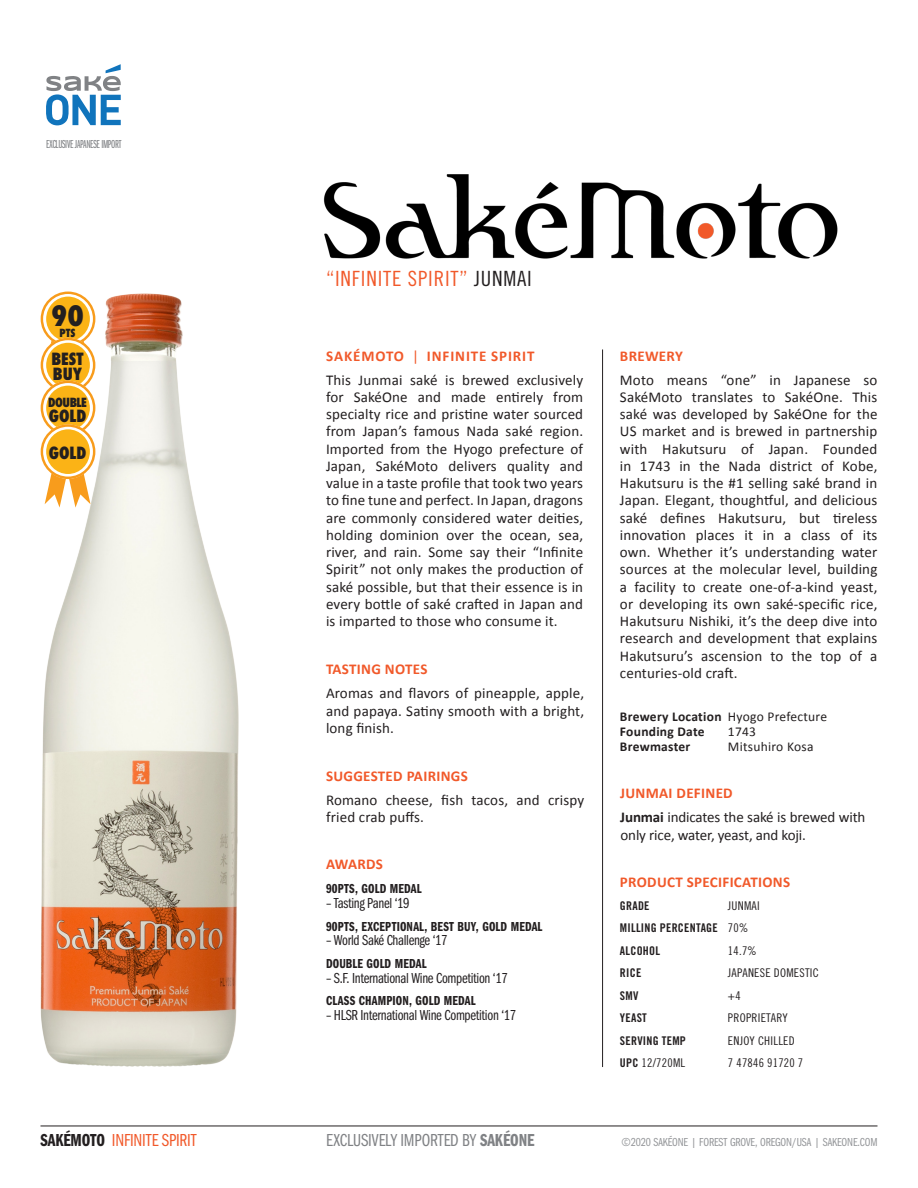
<style>
.page{position:relative;width:918px;height:1188px;background:#fff}
.page>*{position:absolute;margin:0;border:0;box-sizing:border-box;transform-origin:0 0}
.t1{font:800 condensed 27.3px "Futura";color:#231f20}
.t2{font:21px "Trade Gothic Cond Eighteen";letter-spacing:.04em;color:#f1592a}
.t3{font:18px "Franklin Gothic URW Com Boo";letter-spacing:-.01em;color:#808285}
.t4{font:18px "Franklin Gothic URW Com Boo";letter-spacing:-.01em;color:#f1592a}
.t5{font:800 condensed 16.35px "Futura";color:#231f20}
.t6{font:15px/17.2px "Calibri";letter-spacing:.01em;color:#231f20;text-align:justify}
.t7{font:15px "Franklin Gothic URW Com Boo";letter-spacing:-.02em;color:#231f20}
.t8{font:700 15px "Calibri";letter-spacing:.02em;color:#f1592a}
.t9{font:15px/17.2px "Calibri";letter-spacing:-.01em;color:#231f20}
.t10{font:700 15px "Calibri";letter-spacing:.06em;color:#f1592a}
.t11{font:13.5px "Franklin Gothic URW Com Dem";letter-spacing:.01em;color:#231f20}
.t12{font:700 13.5px/15px "Calibri";letter-spacing:.02em;color:#231f20}
.t13{font:13.5px "Calibri";letter-spacing:.02em;color:#231f20}
.t14{font:800 condensed 12.3px "Futura";letter-spacing:-.04em;color:#231f20}
.t15{font:12px "Trade Gothic Cond Eighteen";letter-spacing:.02em;color:#231f20}
.t16{font:12px "Trade Gothic Bold Cond Twenty";letter-spacing:.02em;color:#231f20}
.t17{font:12px "Franklin Gothic URW Com Boo";letter-spacing:-.01em;color:#939598}
.t18{font:12px "Franklin Gothic URW Ext Com D Boo";letter-spacing:-.03em;color:#808285}
.t19{font:800 condensed 10.95px "Futura";color:#231f20}
.s1{font-family:"Franklin Gothic URW Com Dem";color:#231f20}
.s2{color:#231f20}
.s3{font-weight:400}
.s4{font-weight:700}
.s5{font-family:"Trade Gothic Cond Eighteen"}
.s6{font-family:"Trade Gothic Bold Cond Twenty"}
.s7{font-family:"Franklin Gothic URW Com Dem"}
</style>
<div class="page">
<img style="left:323px;top:174px;width:515px;height:85px">
<img style="left:40px;top:294px;width:199px;height:773px">
<hr style="left:602px;top:349px;width:1px;height:718px;background:#231f20">
<div style="left:41px;top:292px;width:54px;height:54px;border:2px solid #f89c1c;border-radius:50%"></div>
<div style="left:41px;top:338px;width:54px;height:54px;border:2px solid #f89c1c;border-radius:50%"></div>
<div style="left:41px;top:381px;width:54px;height:54px;border:2px solid #f89c1c;border-radius:50%"></div>
<svg style="left:45px;top:295px;width:46px;height:213px"></svg>
<div style="left:44px;top:427px;width:48px;height:49px;background:#fbb316;border-radius:50%"></div>
<div style="left:41px;top:424px;width:54px;height:55px;border:5px solid #fff;border-radius:50%"></div>
<div style="left:41px;top:424px;width:54px;height:55px;border:2px solid #f89c1c;border-radius:50%"></div>
<hr style="left:40px;top:1126px;width:838px;height:1px;background:#231f20">
<svg style="left:46px;top:64px;width:75px;height:61px"></svg>
<p class="t18" style="left:46px;top:137px;width:77px">EXCLUSIVE JAPANESE IMPORT</p>
<p class="t1" style="left:51px;top:298px;width:34px">90</p>
<p class="t19" style="left:60px;top:326px;width:18px">PTS</p>
<p class="t5" style="left:51px;top:348px;width:34px">BEST</p>
<p class="t5" style="left:53px;top:363px;width:31px">BUY</p>
<p class="t14" style="left:48px;top:394px;width:40px">DOUBLE</p>
<p class="t5" style="left:49px;top:405px;width:39px">GOLD</p>
<p class="t5" style="left:49px;top:442px;width:39px">GOLD</p>
<p class="t4" style="left:40px;top:1130px;width:158px"><span class="s1">SAKÉMOTO</span> INFINITE SPIRIT</p>
<p class="t2" style="left:326px;top:266px;width:207px">“INFINITE SPIRIT” <span class="s2">JUNMAI</span></p>
<p class="t10" style="left:326px;top:345px;width:210px">SAKÉMOTO <span class="s3">|</span> INFINITE SPIRIT</p>
<p class="t6" style="left:326px;top:371px;width:259px">This Junmai saké is brewed exclusively for SakéOne and made entirely from specialty rice and pristine water sourced from Japan’s famous Nada saké region.<br>Imported from the Hyogo prefecture of Japan, SakéMoto delivers quality and value in a taste profile that took two years to fine tune and perfect. In Japan, dragons are commonly considered water deities, holding dominion over the ocean, sea, river, and rain. Some say their “Infinite Spirit” not only makes the production of saké possible, but that their essence is in every bottle of saké crafted in Japan and is imparted to those who consume it.</p>
<p class="t8" style="left:620px;top:345px;width:64px">BREWERY</p>
<p class="t6" style="left:620px;top:371px;width:259px">Moto means “one” in Japanese so SakéMoto translates to SakéOne. This saké was developed by SakéOne for the US market and is brewed in partnership with Hakutsuru of Japan. Founded in 1743 in the Nada district of Kobe, Hakutsuru is the #1 selling saké brand in Japan. Elegant, thoughtful, and delicious saké defines Hakutsuru, but tireless innovation places it in a class of its own. Whether it’s understanding water sources at the molecular level, building a facility to create one-of-a-kind yeast, or developing its own saké-specific rice, Hakutsuru Nishiki, it’s the deep dive into research and development that explains Hakutsuru’s ascension to the top of a</p>
<p class="t8" style="left:326px;top:659px;width:103px">TASTING NOTES</p>
<p class="t6" style="left:620px;top:664px;width:119px">centuries-old craft.</p>
<p class="t6" style="left:326px;top:684px;width:260px">Aromas and flavors of pineapple, apple, and papaya. Satiny smooth with a bright, long finish.</p>
<p class="t12" style="left:620px;top:708px;width:209px">Brewery Location <span class="s3">Hyogo Prefecture<br></span>Founding Date</p>
<p class="t13" style="left:728px;top:722px;width:30px">1743</p>
<p class="t8" style="left:326px;top:765px;width:143px">SUGGESTED PAIRINGS</p>
<p class="t6" style="left:326px;top:791px;width:260px">Romano cheese, fish tacos, and crispy fried crab puffs.</p>
<p class="t8" style="left:326px;top:853px;width:58px">AWARDS</p>
<p class="t11" style="left:326px;top:881px;width:97px">90PTS, GOLD MEDAL</p>
<p class="t7" style="left:326px;top:895px;width:85px">– Tasting Panel ‘19</p>
<p class="t11" style="left:326px;top:919px;width:218px">90PTS, EXCEPTIONAL, BEST BUY, GOLD MEDAL</p>
<p class="t7" style="left:326px;top:932px;width:123px">– World Saké Challenge ‘17</p>
<p class="t11" style="left:326px;top:956px;width:102px">DOUBLE GOLD MEDAL</p>
<p class="t7" style="left:326px;top:969px;width:183px">– S.F. International Wine Competition ‘17</p>
<p class="t11" style="left:326px;top:993px;width:151px">CLASS CHAMPION, GOLD MEDAL</p>
<p class="t7" style="left:326px;top:1007px;width:192px">– HLSR International Wine Competition ‘17</p>
<p class="t12" style="left:620px;top:738px;width:72px">Brewmaster</p>
<p class="t13" style="left:728px;top:737px;width:87px">Mitsuhiro Kosa</p>
<p class="t8" style="left:620px;top:783px;width:114px">JUNMAI DEFINED</p>
<p class="t9" style="left:620px;top:808px;width:247px"><span class="s4">Junmai</span> indicates the saké is brewed with only rice, water, yeast, and koji.</p>
<p class="t8" style="left:620px;top:871px;width:172px">PRODUCT SPECIFICATIONS</p>
<p class="t16" style="left:620px;top:898px;width:31px">GRADE</p>
<p class="t15" style="left:728px;top:898px;width:33px">JUNMAI</p>
<p class="t16" style="left:620px;top:920px;width:130px">MILLING PERCENTAGE <span class="s5">70%</span></p>
<p class="t16" style="left:620px;top:943px;width:42px">ALCOHOL</p>
<p class="t15" style="left:728px;top:943px;width:30px">14.7%</p>
<p class="t16" style="left:620px;top:965px;width:23px">RICE</p>
<p class="t15" style="left:728px;top:966px;width:92px">JAPANESE DOMESTIC</p>
<p class="t16" style="left:620px;top:988px;width:20px">SMV</p>
<p class="t15" style="left:728px;top:988px;width:14px">+4</p>
<p class="t16" style="left:620px;top:1010px;width:28px">YEAST</p>
<p class="t15" style="left:728px;top:1011px;width:61px">PROPRIETARY</p>
<p class="t16" style="left:620px;top:1033px;width:67px">SERVING TEMP</p>
<p class="t15" style="left:728px;top:1033px;width:68px">ENJOY CHILLED</p>
<p class="t15" style="left:620px;top:1056px;width:67px"><span class="s6">UPC</span> 12/720ML</p>
<p class="t15" style="left:728px;top:1056px;width:77px">7 47846 91720 7</p>
<p class="t3" style="left:326px;top:1130px;width:210px">EXCLUSIVELY IMPORTED BY <span class="s7">SAKÉONE</span></p>
<p class="t17" style="left:621px;top:1136px;width:258px">©2020 SAKÉONE | FOREST GROVE, OREGON/USA | SAKEONE.COM</p>
</div>
